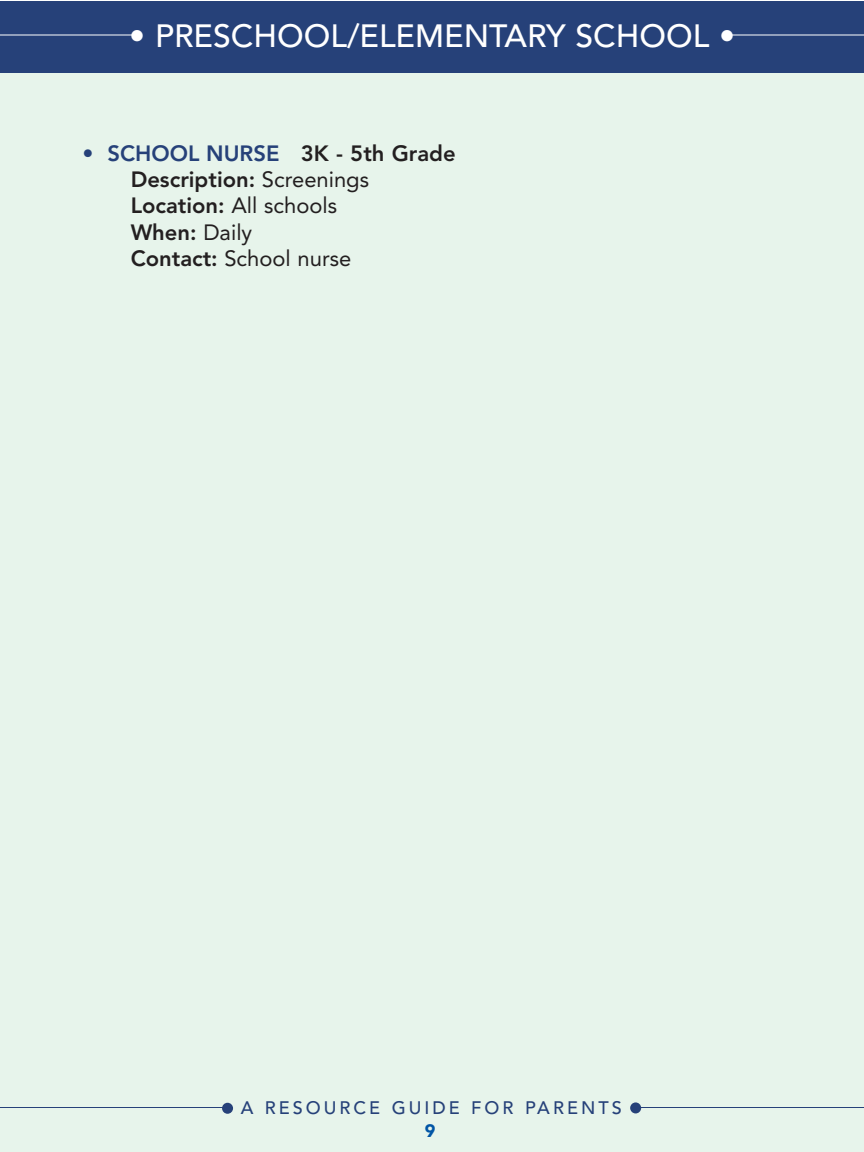
<style>
.page{position:relative;width:864px;height:1152px;background:#fff}
.page>*{position:absolute;margin:0;border:0;box-sizing:border-box;transform-origin:0 0}
.t1{font:500 32px "Avenir";color:#fff}
.t2{font:800 22px/26.4px "Avenir";color:#231f20}
.t3{font:500 18px "Avenir";letter-spacing:.165em;color:#264179}
.t4{font:900 18px "Avenir";color:#0155a5}
.s1{color:#264179}
.s2{font-weight:400}
</style>
<div class="page">
<div style="left:0;top:72px;width:864px;height:1080px;background:#e7f4eb"></div>
<hr style="left:636px;top:1107px;width:228px;height:1px;background:#264179">
<hr style="left:0;top:1107px;width:231px;height:1px;background:#264179">
<div style="left:630px;top:1102px;width:11px;height:11px;background:#264179;border-radius:50%"></div>
<div style="left:222px;top:1103px;width:11px;height:11px;background:#264179;border-radius:50%"></div>
<div style="left:0;top:1px;width:864px;height:72px;background:#264179"></div>
<hr style="left:730px;top:35px;width:134px;height:1px;background:#fff">
<hr style="left:0;top:35px;width:142px;height:1px;background:#fff">
<h1 class="t1" style="left:129px;top:22px;width:607px">• PRESCHOOL/ELEMENTARY SCHOOL •</h1>
<p class="t2" style="left:131px;top:142px;width:327px;text-indent:-48px"><span class="s1">• SCHOOL NURSE</span> 3K - 5th Grade<br>Description: <span class="s2">Screenings<br></span>Location: <span class="s2">All schools<br></span>When: <span class="s2">Daily<br></span>Contact: <span class="s2">School nurse</span></p>
<p class="t3" style="left:241px;top:1100px;width:383px">A RESOURCE GUIDE FOR PARENTS</p>
<p class="t4" style="left:425px;top:1123px;width:12px">9</p>
</div>
